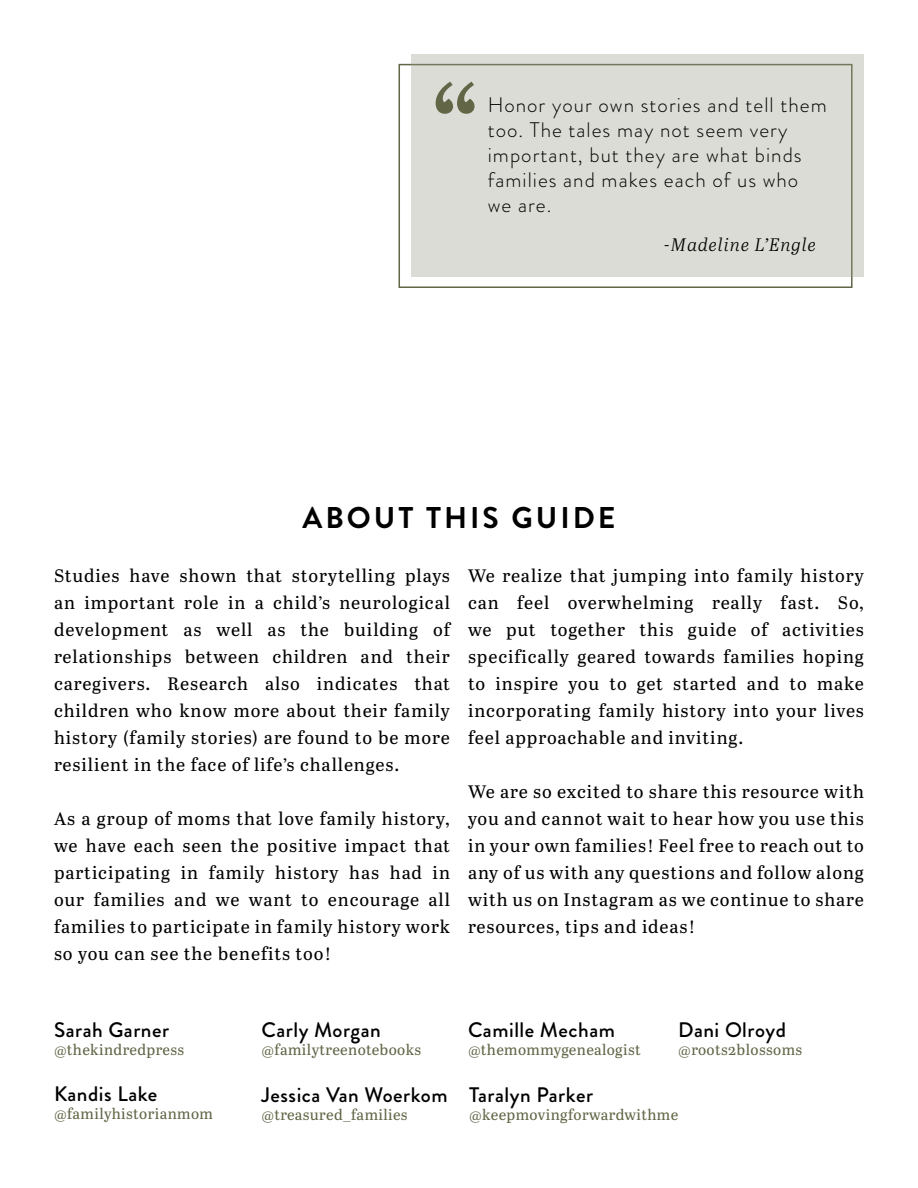
<style>
.page{position:relative;width:918px;height:1188px;background:#fff}
.page>*{position:absolute;margin:0;border:0;box-sizing:border-box;transform-origin:0 0}
.t1{font:127.5px "Abril Text";color:#626546}
.t2{font:700 30px "Brandon Grotesque";letter-spacing:.1em;color:#000}
.t3{font:300 21px/25.2px "Brandon Grotesque";letter-spacing:.05em;color:#000}
.t4{font:500 21px "Brandon Grotesque";letter-spacing:.025em;color:#000}
.t5{font:18px/27px "Abril Text";letter-spacing:.04em;color:#000;text-align:justify}
.t6{font:italic 18px "Abril Text Lt";letter-spacing:.045em;color:#000}
.t7{font:15px "Abril Text";letter-spacing:.025em;color:#626546}
</style>
<div class="page">
<div style="left:399px;top:64px;width:454px;height:224px;border:2px solid #626546"></div>
<div style="left:411px;top:54px;width:453px;height:222px;background:#dadcd5"></div>
<h1 class="t1" style="left:428px;top:40px;width:53px">“</h1>
<p class="t3" style="left:488px;top:92px;width:340px">Honor your own stories and tell them too. The tales may not seem very important, but they are what binds families and makes each of us who we are.</p>
<p class="t6" style="left:664px;top:232px;width:154px">-Madeline L’Engle</p>
<h2 class="t2" style="left:302px;top:497px;width:315px">ABOUT THIS GUIDE</h2>
<p class="t5" style="left:54px;top:561px;width:399px">Studies have shown that storytelling plays an important role in a child’s neurological development as well as the building of relationships between children and their caregivers. Research also indicates that children who know more about their family history (family stories) are found to be more resilient in the face of life’s challenges.</p>
<p class="t5" style="left:54px;top:804px;width:398px">As a group of moms that love family history, we have each seen the positive impact that participating in family history has had in our families and we want to encourage all families to participate in family history work so you can see the benefits too!</p>
<p class="t5" style="left:468px;top:561px;width:398px">We realize that jumping into family history can feel overwhelming really fast. So, we put together this guide of activities specifically geared towards families hoping to inspire you to get started and to make incorporating family history into your lives feel approachable and inviting.</p>
<p class="t5" style="left:468px;top:777px;width:398px">We are so excited to share this resource with you and cannot wait to hear how you use this in your own families! Feel free to reach out to any of us with any questions and follow along with us on Instagram as we continue to share resources, tips and ideas!</p>
<p class="t4" style="left:54px;top:1016px;width:117px">Sarah Garner</p>
<p class="t7" style="left:54px;top:1039px;width:132px">@thekindredpress</p>
<p class="t4" style="left:54px;top:1080px;width:105px">Kandis Lake</p>
<p class="t7" style="left:54px;top:1103px;width:161px">@familyhistorianmom</p>
<p class="t4" style="left:262px;top:1015px;width:121px">Carly Morgan</p>
<p class="t7" style="left:262px;top:1039px;width:161px">@familytreenotebooks</p>
<p class="t4" style="left:262px;top:1080px;width:188px">Jessica Van Woerkom</p>
<p class="t7" style="left:262px;top:1104px;width:148px">@treasured_families</p>
<p class="t4" style="left:468px;top:1015px;width:148px">Camille Mecham</p>
<p class="t7" style="left:468px;top:1039px;width:174px">@themommygenealogist</p>
<p class="t4" style="left:469px;top:1080px;width:126px">Taralyn Parker</p>
<p class="t7" style="left:469px;top:1104px;width:211px">@keepmovingforwardwithme</p>
<p class="t4" style="left:678px;top:1016px;width:109px">Dani Olroyd</p>
<p class="t7" style="left:678px;top:1039px;width:125px">@roots2blossoms</p>
</div>
